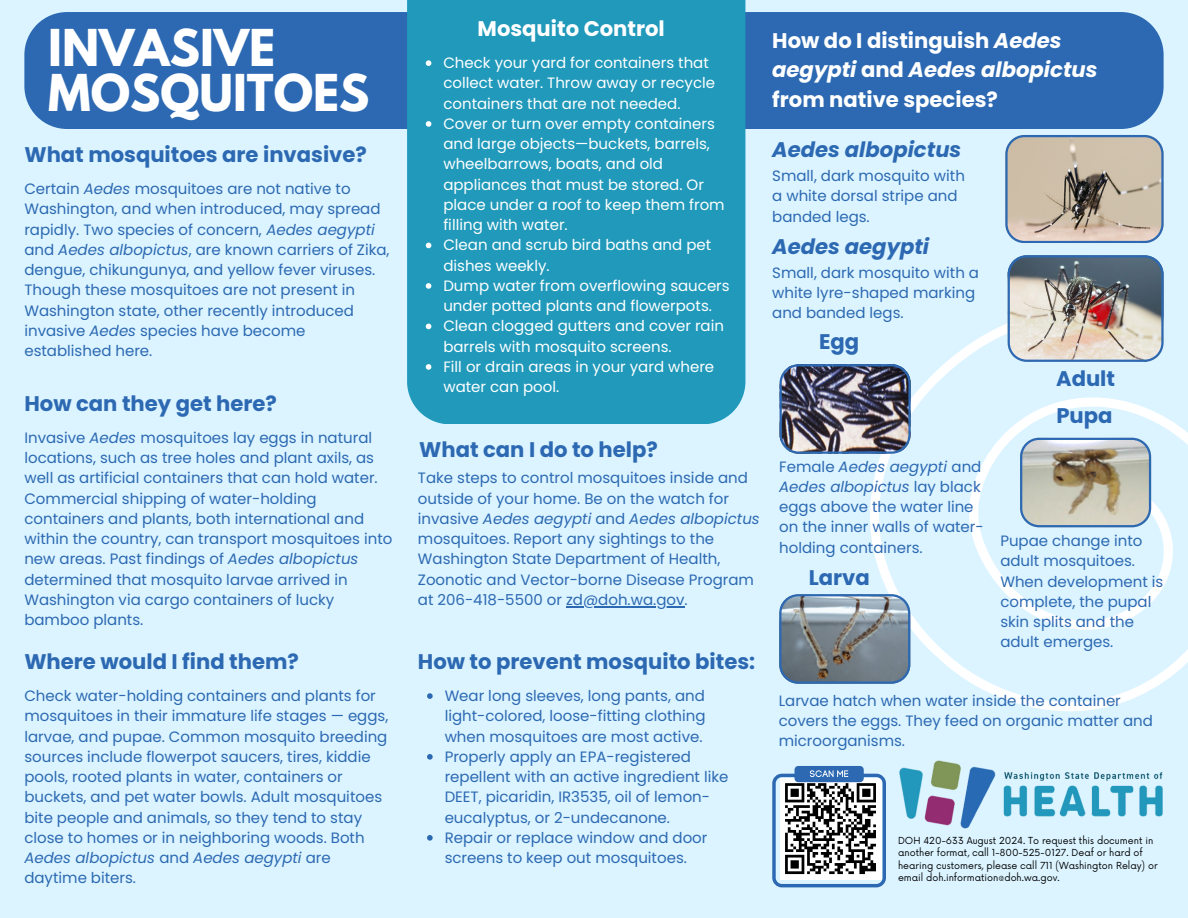
<style>
.page{position:relative;width:1188px;height:918px;background:#dbf4ff}
.page>*{position:absolute;margin:0;border:0;box-sizing:border-box;transform-origin:0 0}
.t1{font:700 45px/45px "League Spartan";color:#fff}
.t2{font:700 21.15px "Poppins";color:#2c69b2}
.t3{font:700 21.15px/29.2px "Poppins";color:#fff}
.t4{font:italic 700 21.15px "Poppins";color:#2c69b2}
.t5{font:15px/20.2px "Poppins";color:#2c69b2}
.t6{font:15px/20.2px "Poppins";color:#fff}
.t7{font:9.45px/12.6px "Now";color:#000}
.s1{font-style:italic}
</style>
<div class="page">
<div style="left:24px;top:12px;width:1140px;height:117px;background:#2c69b2"></div>
<div style="left:407px;top:0;width:338px;height:424px;background:#2099bb"></div>
<svg style="left:1005px;top:135px;width:159px;height:105px;background:#bcb1a3"></svg>
<svg style="left:794px;top:240px;width:394px;height:530px"></svg>
<img style="left:1008px;top:255px;width:156px;height:107px">
<img style="left:780px;top:364px;width:131px;height:90px">
<svg style="left:779px;top:594px;width:131px;height:90px;background:#7f8c97"></svg>
<svg style="left:1020px;top:438px;width:131px;height:89px;background:#b2b1a7"></svg>
<img style="left:891px;top:754px;width:279px;height:75px">
<div style="left:795px;top:766px;width:69px;height:16px;background:#2c69b2;border-radius:4px"></div>
<svg style="left:772px;top:770px;width:114px;height:117px;background:#8f9aa6"></svg>
<svg style="left:427px;top:693px;width:6px;height:6px"></svg>
<svg style="left:427px;top:754px;width:6px;height:6px"></svg>
<svg style="left:427px;top:835px;width:6px;height:6px"></svg>
<hr style="left:566px;top:606px;width:118px;height:1px;background:#2c69b2">
<svg style="left:426px;top:60px;width:5px;height:6px"></svg>
<svg style="left:426px;top:121px;width:5px;height:6px"></svg>
<svg style="left:426px;top:243px;width:5px;height:5px"></svg>
<svg style="left:426px;top:283px;width:5px;height:6px"></svg>
<svg style="left:426px;top:324px;width:5px;height:5px"></svg>
<svg style="left:426px;top:364px;width:5px;height:6px"></svg>
<p class="t1" style="left:48px;top:31px;width:323px">INVASIVE<br>MOSQUITOES</p>
<p class="t2" style="left:24px;top:140px;width:344px">What mosquitoes are invasive?</p>
<h3 class="t5" style="left:24px;top:179px;width:367px">Certain <span class="s1">Aedes</span> mosquitoes are not native to Washington, and when introduced, may spread rapidly. Two species of concern, <span class="s1">Aedes aegypti </span>and <span class="s1">Aedes albopictus</span>, are known carriers of Zika, dengue, chikungunya, and yellow fever viruses.<br>Though these mosquitoes are not present in Washington state, other recently introduced invasive <span class="s1">Aedes</span> species have become established here.</h3>
<h1 class="t2" style="left:24px;top:388px;width:254px">How can they get here?</h1>
<h2 class="t5" style="left:24px;top:428px;width:370px">Invasive <span class="s1">Aedes</span> mosquitoes lay eggs in natural locations, such as tree holes and plant axils, as well as artificial containers that can hold water.<br>Commercial shipping of water-holding containers and plants, both international and within the country, can transport mosquitoes into new areas. Past findings of <span class="s1">Aedes albopictus </span>determined that mosquito larvae arrived in Washington via cargo containers of lucky bamboo plants.</h2>
<h2 class="t2" style="left:24px;top:647px;width:276px">Where would I find them?</h2>
<h3 class="t3" style="left:478px;top:13px;width:189px">Mosquito Control</h3>
<p class="t6" style="left:443px;top:53px;width:273px">Check your yard for containers that collect water. Throw away or recycle containers that are not needed.</p>
<p class="t6" style="left:443px;top:114px;width:283px">Cover or turn over empty containers and large objects—buckets, barrels, wheelbarrows, boats, and old appliances that must be stored. Or place under a roof to keep them from filling with water.</p>
<p class="t6" style="left:443px;top:235px;width:269px">Clean and scrub bird baths and pet dishes weekly.</p>
<h3 class="t6" style="left:443px;top:276px;width:288px">Dump water from overflowing saucers under potted plants and flowerpots.</h3>
<p class="t6" style="left:443px;top:316px;width:282px">Clean clogged gutters and cover rain barrels with mosquito screens.</p>
<p class="t6" style="left:443px;top:357px;width:272px">Fill or drain areas in your yard where water can pool.</p>
<p class="t2" style="left:419px;top:435px;width:240px">What can I do to help?</p>
<h2 class="t5" style="left:418px;top:468px;width:343px">Take steps to control mosquitoes inside and outside of your home. Be on the watch for invasive <span class="s1">Aedes aegypti</span> and <span class="s1">Aedes albopictus </span>mosquitoes. Report any sightings to the Washington State Department of Health, Zoonotic and Vector-borne Disease Program at 206-418-5500 or zd@doh.wa.gov.</h2>
<h2 class="t2" style="left:418px;top:647px;width:339px">How to prevent mosquito bites:</h2>
<h3 class="t5" style="left:24px;top:686px;width:365px">Check water-holding containers and plants for mosquitoes in their immature life stages — eggs, larvae, and pupae. Common mosquito breeding sources include flowerpot saucers, tires, kiddie pools, rooted plants in water, containers or buckets, and pet water bowls. Adult mosquitoes bite people and animals, so they tend to stay close to homes or in neighboring woods. Both <span class="s1">Aedes albopictus</span> and <span class="s1">Aedes aegypti</span> are daytime biters.</h3>
<h3 class="t5" style="left:445px;top:686px;width:262px;text-align:justify">Wear long sleeves, long pants, and light-colored, loose-fitting clothing when mosquitoes are most active.</h3>
<p class="t5" style="left:445px;top:747px;width:285px">Properly apply an EPA-registered repellent with an active ingredient like DEET, picaridin, IR3535, oil of lemon&shy;eucalyptus, or 2-undecanone.</p>
<h2 class="t5" style="left:445px;top:828px;width:264px">Repair or replace window and door screens to keep out mosquitoes.</h2>
<h2 class="t3" style="left:772px;top:26px;width:327px">How do I distinguish <span class="s1">Aedes aegypti</span> and <span class="s1">Aedes albopictus </span>from native species?</h2>
<h3 class="t4" style="left:772px;top:135px;width:191px">Aedes albopictus</h3>
<p class="t5" style="left:772px;top:166px;width:194px">Small, dark mosquito with a white dorsal stripe and banded legs.</p>
<h2 class="t4" style="left:772px;top:232px;width:158px">Aedes aegypti</h2>
<h2 class="t5" style="left:772px;top:262px;width:208px">Small, dark mosquito with a white lyre-shaped marking and banded legs.</h2>
<h2 class="t2" style="left:819px;top:327px;width:42px">Egg</h2>
<p class="t5" style="left:779px;top:456px;width:206px">Female <span class="s1">Aedes aegypti</span> and<br><span class="s1">Aedes albopictus</span> lay black eggs above the water line on the inner walls of water&shy;holding containers.</p>
<p class="t2" style="left:809px;top:563px;width:63px">Larva</p>
<h2 class="t2" style="left:1056px;top:363px;width:61px">Adult</h2>
<h2 class="t2" style="left:1056px;top:401px;width:58px">Pupa</h2>
<h3 class="t5" style="left:1000px;top:531px;width:165px">Pupae change into adult mosquitoes.<br>When development is complete, the pupal skin splits and the adult emerges.</h3>
<h3 class="t5" style="left:779px;top:691px;width:376px">Larvae hatch when water inside the container covers the eggs. They feed on organic matter and microorganisms.</h3>
<h2 class="t7" style="left:898px;top:834px;width:261px">DOH 420-633 August 2024. To request this document in another format, call 1-800-525-0127. Deaf or hard of hearing customers, please call 711 (Washington Relay) or email doh.information@doh.wa.gov.</h2>
</div>
